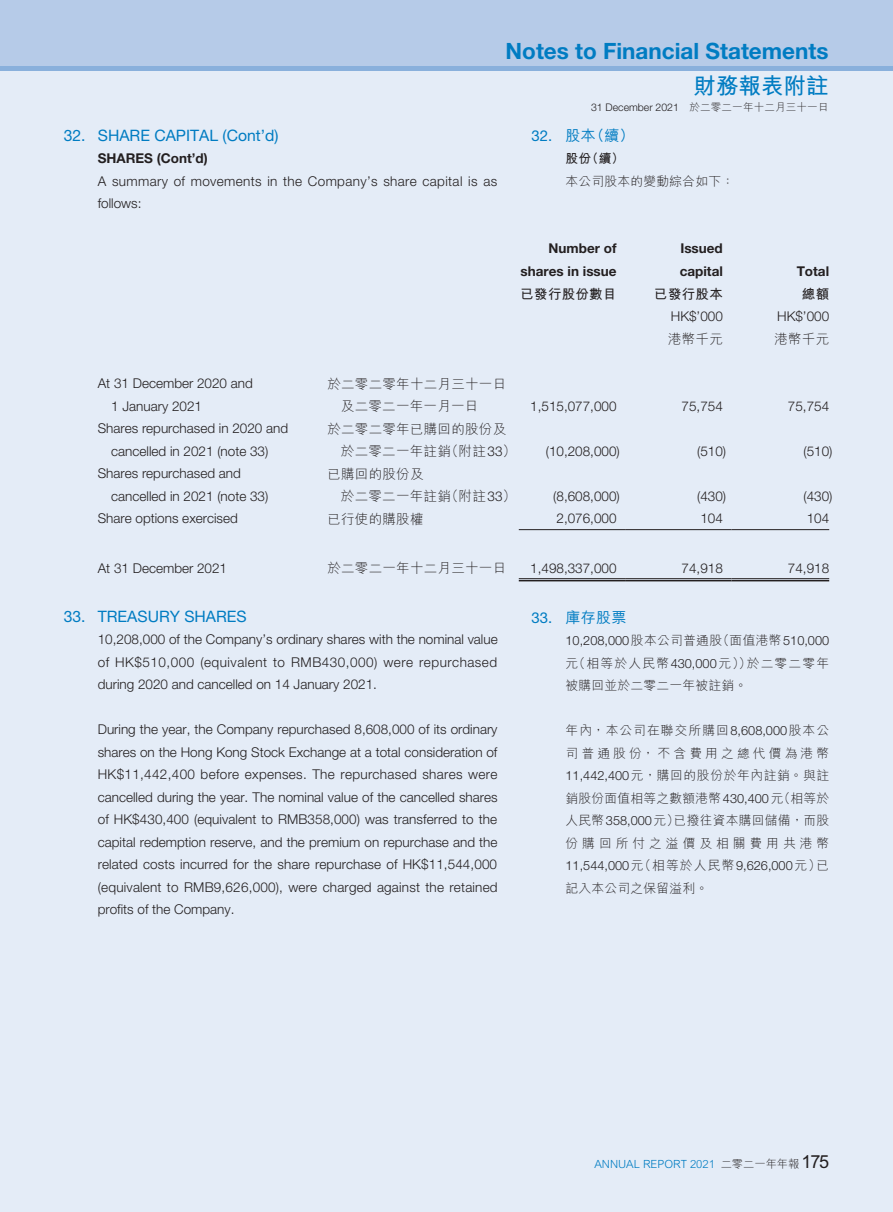
<style>
.page{position:relative;width:893px;height:1212px;background:#fff}
.page>*{position:absolute;margin:0;border:0;box-sizing:border-box;transform-origin:0 0}
.t1{font:700 22.5px "Helvetica Neue LT Std";color:#007cc2}
.t2{font:700 22.5px "M Hei HK";color:#007cc2}
.t3{font:500 18px "M Hei HK";color:#231f20}
._01_H1_E{font:15.75px "Helvetica Neue LT Std";color:#007cc2}
._001_H1_C{font:500 15px "M Hei HK";letter-spacing:.02em;color:#007cc2}
._00_txt_E{font:300 13.5px/22.5px "Helvetica Neue LT Std";color:#231f20;text-align:justify}
._00_txt_E-2{font:300 13.5px "M Hei HK";letter-spacing:.02em;color:#231f20}
._00_txt_E-3{font:300 13.5px/22.5px "Helvetica Neue LT Std";letter-spacing:.025em;color:#231f20}
._00_txt_E-4{font:700 13.5px "Helvetica Neue LT Std";color:#231f20}
._02_H2_E{font:700 13.5px "Helvetica Neue LT Std";color:#231f20}
._00_txt_E-5{font:700 13.5px "M Hei HK";letter-spacing:.02em;color:#231f20}
._000_txt_C{font:300 12.75px/22.5px "M Hei HK";letter-spacing:.02em;color:#231f20;text-align:justify}
._002_H2_C{font:700 12.75px "M Hei HK";color:#231f20}
.t4{font:300 11.25px "M Hei HK";color:#007cc2}
.t5{font:300 10.5px "Helvetica Neue LT Std";color:#231f20}
.s1{font-family:"M Hei HK"}
.s2{font-family:"Helvetica Neue LT Std";font-weight:400}
.s3{font-family:"Helvetica Neue LT Std"}
.s4{color:#231f20}
</style>
<div class="page">
<div style="left:0;top:71px;width:893px;height:1141px;background:#e4ecf7"></div>
<div style="left:0;top:0;width:893px;height:67px;background:#b6cbe8"></div>
<hr style="left:0;top:67px;width:893px;height:4px;background:#89b0dc">
<hr style="left:519px;top:529px;width:106px;height:1px;background:#231f20">
<hr style="left:625px;top:529px;width:106px;height:1px;background:#231f20">
<hr style="left:731px;top:529px;width:98px;height:1px;background:#231f20">
<hr style="left:519px;top:578px;width:106px;height:1px;background:#231f20">
<hr style="left:519px;top:580px;width:106px;height:1px;background:#231f20">
<hr style="left:625px;top:578px;width:106px;height:1px;background:#231f20">
<hr style="left:625px;top:580px;width:106px;height:1px;background:#231f20">
<hr style="left:731px;top:578px;width:98px;height:1px;background:#231f20">
<hr style="left:731px;top:580px;width:98px;height:1px;background:#231f20">
<p class="_01_H1_E" style="left:64px;top:126px;width:216px">32. SHARE CAPITAL (Cont’d)</p>
<p class="_02_H2_E" style="left:98px;top:150px;width:112px">SHARES (Cont’d)</p>
<p class="_00_txt_E-3" style="left:98px;top:169px;width:401px">A summary of movements in the Company’s share capital is as follows:</p>
<h1 class="t1" style="left:506px;top:37px;width:324px">Notes to Financial Statements</h1>
<h1 class="t2" style="left:693px;top:69px;width:136px">財務報表附註</h1>
<p class="t5" style="left:591px;top:101px;width:239px">31 December 2021 <span class="s1">於二零二一年十二月三十一日</span></p>
<p class="_001_H1_C" style="left:531px;top:125px;width:105px"><span class="s2">32.</span> 股本（續）</p>
<p class="_002_H2_C" style="left:565px;top:149px;width:60px">股份（續）</p>
<p class="_000_txt_C" style="left:565px;top:170px;width:170px">本公司股本的變動綜合如下：</p>
<p class="_00_txt_E-4" style="left:549px;top:240px;width:69px">Number of</p>
<p class="_00_txt_E-4" style="left:521px;top:262px;width:97px">shares in issue</p>
<p class="_00_txt_E-4" style="left:680px;top:240px;width:44px">Issued</p>
<p class="_00_txt_E-4" style="left:680px;top:262px;width:45px">capital</p>
<p class="_00_txt_E-4" style="left:797px;top:262px;width:34px">Total</p>
<p class="_00_txt_E-5" style="left:520px;top:284px;width:98px">已發行股份數目</p>
<p class="_00_txt_E-5" style="left:654px;top:284px;width:70px">已發行股本</p>
<p class="_00_txt_E-5" style="left:802px;top:284px;width:29px">總額</p>
<p class="_00_txt_E" style="left:671px;top:304px;width:54px">HK$’000</p>
<p class="_00_txt_E" style="left:777px;top:304px;width:54px">HK$’000</p>
<p class="_00_txt_E-2" style="left:668px;top:332px;width:56px">港幣千元</p>
<p class="_00_txt_E-2" style="left:774px;top:332px;width:56px">港幣千元</p>
<p class="_00_txt_E" style="left:98px;top:372px;width:157px">At 31 December 2020 and</p>
<p class="_00_txt_E" style="left:111px;top:394px;width:92px">1 January 2021</p>
<p class="_00_txt_E-2" style="left:327px;top:377px;width:180px">於二零二零年十二月三十一日</p>
<p class="_00_txt_E-2" style="left:341px;top:399px;width:139px">及二零二一年一月一日</p>
<p class="_00_txt_E" style="left:530px;top:394px;width:88px">1,515,077,000</p>
<p class="_00_txt_E" style="left:682px;top:394px;width:43px">75,754</p>
<p class="_00_txt_E" style="left:788px;top:394px;width:43px">75,754</p>
<p class="_00_txt_E" style="left:98px;top:417px;width:192px">Shares repurchased in 2020 and</p>
<p class="_00_txt_E" style="left:111px;top:439px;width:159px">cancelled in 2021 (note 33)</p>
<p class="_00_txt_E-2" style="left:327px;top:422px;width:180px">於二零二零年已購回的股份及</p>
<p class="_00_txt_E-2" style="left:341px;top:444px;width:177px">於二零二一年註銷（附註<span class="s3">33</span>）</p>
<p class="_00_txt_E" style="left:546px;top:439px;width:76px">(10,208,000)</p>
<p class="_00_txt_E" style="left:697px;top:439px;width:31px">(510)</p>
<p class="_00_txt_E" style="left:803px;top:439px;width:31px">(510)</p>
<p class="_00_txt_E" style="left:98px;top:462px;width:145px">Shares repurchased and</p>
<p class="_00_txt_E" style="left:111px;top:484px;width:159px">cancelled in 2021 (note 33)</p>
<p class="_00_txt_E-2" style="left:327px;top:467px;width:98px">已購回的股份及</p>
<p class="_00_txt_E-2" style="left:341px;top:489px;width:177px">於二零二一年註銷（附註<span class="s3">33</span>）</p>
<p class="_00_txt_E" style="left:553px;top:484px;width:68px">(8,608,000)</p>
<p class="_00_txt_E" style="left:697px;top:484px;width:31px">(430)</p>
<p class="_00_txt_E" style="left:803px;top:484px;width:31px">(430)</p>
<p class="_00_txt_E" style="left:98px;top:507px;width:142px">Share options exercised</p>
<p class="_00_txt_E-2" style="left:327px;top:512px;width:98px">已行使的購股權</p>
<p class="_00_txt_E" style="left:556px;top:507px;width:62px">2,076,000</p>
<p class="_00_txt_E" style="left:700px;top:507px;width:24px">104</p>
<p class="_00_txt_E" style="left:807px;top:507px;width:24px">104</p>
<p class="_00_txt_E" style="left:98px;top:556px;width:131px">At 31 December 2021</p>
<p class="_00_txt_E-2" style="left:327px;top:561px;width:180px">於二零二一年十二月三十一日</p>
<p class="_00_txt_E" style="left:530px;top:556px;width:88px">1,498,337,000</p>
<p class="_00_txt_E" style="left:682px;top:556px;width:43px">74,918</p>
<p class="_00_txt_E" style="left:788px;top:556px;width:43px">74,918</p>
<p class="_01_H1_E" style="left:64px;top:607px;width:185px">33. TREASURY SHARES</p>
<p class="_00_txt_E" style="left:98px;top:628px;width:401px">10,208,000 of the Company’s ordinary shares with the nominal value of HK$510,000 (equivalent to RMB430,000) were repurchased during 2020 and cancelled on 14 January 2021.</p>
<p class="_00_txt_E" style="left:98px;top:718px;width:401px">During the year, the Company repurchased 8,608,000 of its ordinary shares on the Hong Kong Stock Exchange at a total consideration of HK$11,442,400 before expenses. The repurchased shares were cancelled during the year. The nominal value of the cancelled shares of HK$430,400 (equivalent to RMB358,000) was transferred to the capital redemption reserve, and the premium on repurchase and the related costs incurred for the share repurchase of HK$11,544,000 (equivalent to RMB9,626,000), were charged against the retained profits of the Company.</p>
<p class="_001_H1_C" style="left:531px;top:606px;width:96px"><span class="s2">33.</span> 庫存股票</p>
<p class="_000_txt_C" style="left:565px;top:629px;width:265px"><span class="s3">10,208,000</span>股本公司普通股（面值港幣<span class="s3">510,000</span>元（相等於人民幣<span class="s3">430,000</span>元））於二零二零年被購回並於二零二一年被註銷。</p>
<p class="_000_txt_C" style="left:565px;top:719px;width:265px">年內，本公司在聯交所購回<span class="s3">8,608,000</span>股本公司普通股份，不含費用之總代價為港幣<span class="s3">11,442,400</span>元，購回的股份於年內註銷。與註銷股份面值相等之數額港幣<span class="s3">430,400</span>元（相等於人民幣<span class="s3">358,000</span>元）已撥往資本購回儲備，而股份購回所付之溢價及相關費用共港幣<span class="s3">11,544,000</span>元（相等於人民幣<span class="s3">9,626,000</span>元）已記入本公司之保留溢利。</p>
<h2 class="t3" style="left:801px;top:1148px;width:29px">175</h2>
<p class="t4" style="left:594px;top:1158px;width:207px">ANNUAL REPORT 2021 <span class="s4">二零二一年年報</span></p>
</div>
